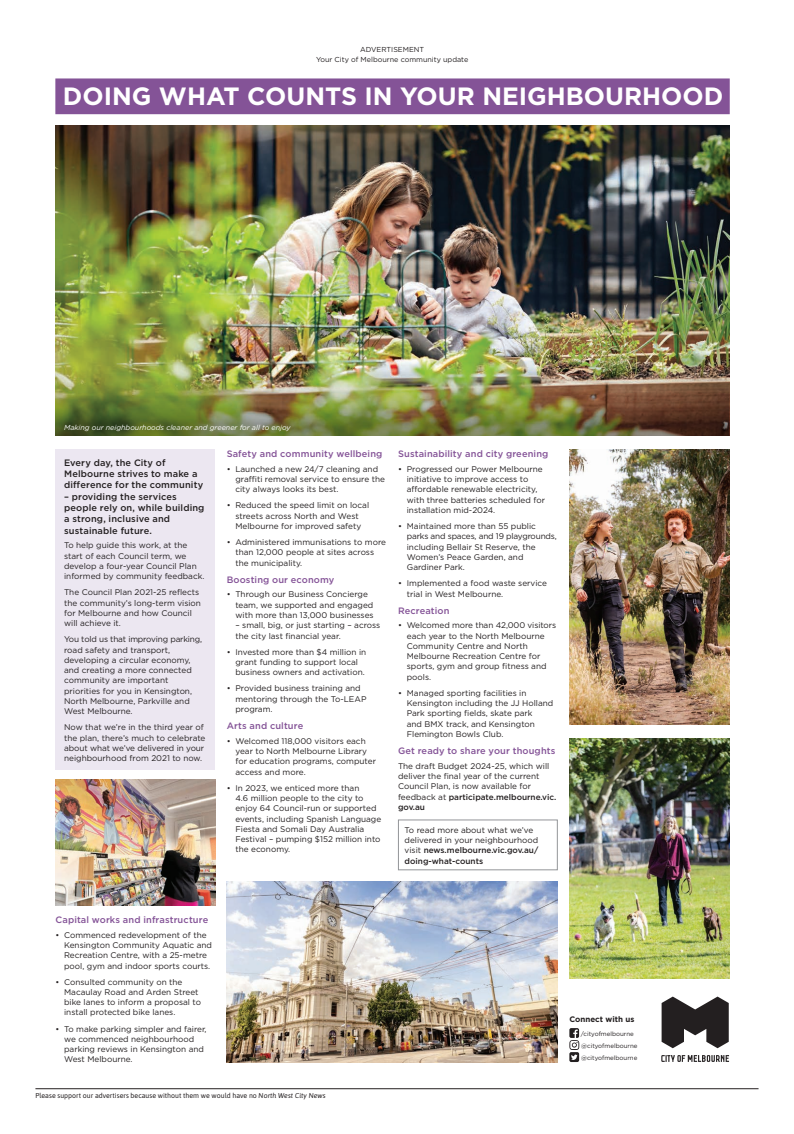
<style>
.page{position:relative;width:794px;height:1134px;background:#fff}
.page>*{position:absolute;margin:0;border:0;box-sizing:border-box;transform-origin:0 0}
.t1{font:700 25px "Gotham";color:#fff}
.t2{font:500 9.3px "Gotham";letter-spacing:.015em;color:#845397}
.t3{font:500 9.3px/11.3px "Gotham";letter-spacing:.015em;color:#231f20}
.t4{font:8.2px/10.3px "Gotham";color:#231f20}
.t5{font:700 8px "Gotham";color:#231f20}
.t6{font:italic 7.2px "Gotham";color:#fff}
.t7{font:7.2px/9.3px "Gotham";color:#231f20;text-align:center}
.t8{font:7px "Asap";color:#231f20}
.t9{font:6.2px/12px "Gotham";color:#231f20}
.s1{font-weight:500}
.s2{font-style:italic}
</style>
<div class="page">
<hr style="left:35px;top:1088px;width:723px;height:1px;background:#231f20">
<svg style="left:661px;top:996px;width:67px;height:52px"></svg>
<svg style="left:661px;top:1055px;width:68px;height:7px"></svg>
<svg style="left:569px;top:1028px;width:10px;height:34px"></svg>
<div style="left:55px;top:450px;width:160px;height:320px;background:#ece7f1"></div>
<img style="left:569px;top:738px;width:160px;height:240px">
<img style="left:55px;top:780px;width:160px;height:125px">
<div style="left:398px;top:819px;width:160px;height:51px;border:1px solid #939598"></div>
<img style="left:55px;top:125px;width:674px;height:236px">
<img style="left:227px;top:881px;width:331px;height:181px">
<img style="left:55px;top:361px;width:674px;height:75px">
<img style="left:569px;top:450px;width:160px;height:275px">
<div style="left:55px;top:78px;width:674px;height:36px;background:#845397"></div>
<p class="t7" style="left:316px;top:45px;width:154px">ADVERTISEMENT<br>Your City of Melbourne community update</p>
<h1 class="t1" style="left:63px;top:80px;width:662px">DOING WHAT COUNTS IN YOUR NEIGHBOURHOOD</h1>
<p class="t6" style="left:64px;top:423px;width:228px">Making our neighbourhoods cleaner and greener for all to enjoy</p>
<p class="t3" style="left:64px;top:457px;width:141px">Every day, the City of<br>Melbourne strives to make a difference for the community</p>
<p class="t3" style="left:64px;top:491px;width:142px">– providing the services people rely on, while building a strong, inclusive and sustainable future.</p>
<p class="t4" style="left:64px;top:540px;width:142px">To help guide this work, at the start of each Council term, we develop a four-year Council Plan informed by community feedback.</p>
<p class="t4" style="left:64px;top:587px;width:138px">The Council Plan 2021-25 reflects the community’s long-term vision for Melbourne and how Council will achieve it.</p>
<p class="t4" style="left:64px;top:634px;width:140px">You told us that improving parking, road safety and transport, developing a circular economy, and creating a more connected community are important priorities for you in Kensington,<br>North Melbourne, Parkville and<br>West Melbourne.</p>
<p class="t4" style="left:64px;top:722px;width:143px">Now that we’re in the third year of the plan, there’s much to celebrate about what we’ve delivered in your neighbourhood from 2021 to now.</p>
<p class="t2" style="left:227px;top:448px;width:157px">Safety and community wellbeing</p>
<p class="t4" style="left:235px;top:463px;width:151px;text-indent:-9px">• Launched a new 24/7 cleaning and graffiti removal service to ensure the city always looks its best.</p>
<p class="t4" style="left:227px;top:500px;width:144px;text-align:center">• Reduced the speed limit on local streets across North and West<br>Melbourne for improved safety</p>
<p class="t4" style="left:235px;top:537px;width:152px;text-indent:-9px">• Administered immunisations to more than 12,000 people at sites across the municipality.</p>
<p class="t2" style="left:227px;top:573px;width:109px">Boosting our economy</p>
<p class="t4" style="left:235px;top:589px;width:140px;text-indent:-9px">• Through our Business Concierge team, we supported and engaged with more than 13,000 businesses</p>
<p class="t4" style="left:235px;top:620px;width:146px">– small, big, or just starting – across the city last financial year.</p>
<p class="t4" style="left:235px;top:646px;width:132px;text-indent:-9px">• Invested more than $4 million in grant funding to support local business owners and activation.</p>
<p class="t4" style="left:235px;top:683px;width:132px;text-indent:-9px">• Provided business training and mentoring through the To-LEAP program.</p>
<p class="t2" style="left:227px;top:720px;width:78px">Arts and culture</p>
<p class="t4" style="left:235px;top:735px;width:142px;text-indent:-9px">• Welcomed 118,000 visitors each year to North Melbourne Library for education programs, computer access and more.</p>
<p class="t4" style="left:235px;top:782px;width:147px;text-indent:-9px">• In 2023, we enticed more than<br>4.6 million people to the city to enjoy 64 Council-run or supported events, including Spanish Language<br>Fiesta and Somali Day Australia<br>Festival – pumping $152 million into the economy.</p>
<p class="t2" style="left:398px;top:448px;width:152px">Sustainability and city greening</p>
<p class="t4" style="left:407px;top:463px;width:140px;text-indent:-9px">• Progressed our Power Melbourne initiative to improve access to affordable renewable electricity, with three batteries scheduled for installation mid-2024.</p>
<p class="t4" style="left:407px;top:521px;width:152px;text-indent:-9px">• Maintained more than 55 public parks and spaces, and 19 playgrounds, including Bellair St Reserve, the<br>Women’s Peace Garden, and<br>Gardiner Park.</p>
<p class="t4" style="left:407px;top:578px;width:142px;text-indent:-9px">• Implemented a food waste service trial in West Melbourne.</p>
<p class="t2" style="left:398px;top:604px;width:53px">Recreation</p>
<p class="t4" style="left:407px;top:620px;width:151px;text-indent:-9px">• Welcomed more than 42,000 visitors each year to the North Melbourne<br>Community Centre and North<br>Melbourne Recreation Centre for sports, gym and group fitness and pools.</p>
<p class="t4" style="left:407px;top:688px;width:148px;text-indent:-9px">• Managed sporting facilities in<br>Kensington including the JJ Holland<br>Park sporting fields, skate park<br>and BMX track, and Kensington<br>Flemington Bowls Club.</p>
<p class="t2" style="left:398px;top:745px;width:159px">Get ready to share your thoughts</p>
<p class="t4" style="left:398px;top:760px;width:160px">The draft Budget 2024-25, which will deliver the final year of the current<br>Council Plan, is now available for feedback at <span class="s1">participate.melbourne.vic. gov.au</span></p>
<p class="t4" style="left:405px;top:824px;width:135px">To read more about what we’ve delivered in your neighbourhood visit <span class="s1">news.melbourne.vic.gov.au/ doing-what-counts</span></p>
<p class="t2" style="left:55px;top:914px;width:154px">Capital works and infrastructure</p>
<p class="t4" style="left:64px;top:929px;width:149px;text-indent:-9px">• Commenced redevelopment of the Kensington Community Aquatic and Recreation Centre, with a 25-metre pool, gym and indoor sports courts.</p>
<p class="t4" style="left:64px;top:976px;width:138px;text-indent:-9px">• Consulted community on the<br>Macaulay Road and Arden Street bike lanes to inform a proposal to install protected bike lanes.</p>
<p class="t4" style="left:64px;top:1023px;width:144px;text-indent:-9px">• To make parking simpler and fairer, we commenced neighbourhood parking reviews in Kensington and<br>West Melbourne.</p>
<p class="t8" style="left:35px;top:1091px;width:292px">Please support our advertisers because without them we would have no <span class="s2">North West City News</span></p>
<p class="t5" style="left:569px;top:1014px;width:67px">Connect with us</p>
<p class="t9" style="left:581px;top:1027px;width:58px">/cityofmelbourne @cityofmelbourne @cityofmelbourne</p>
</div>
